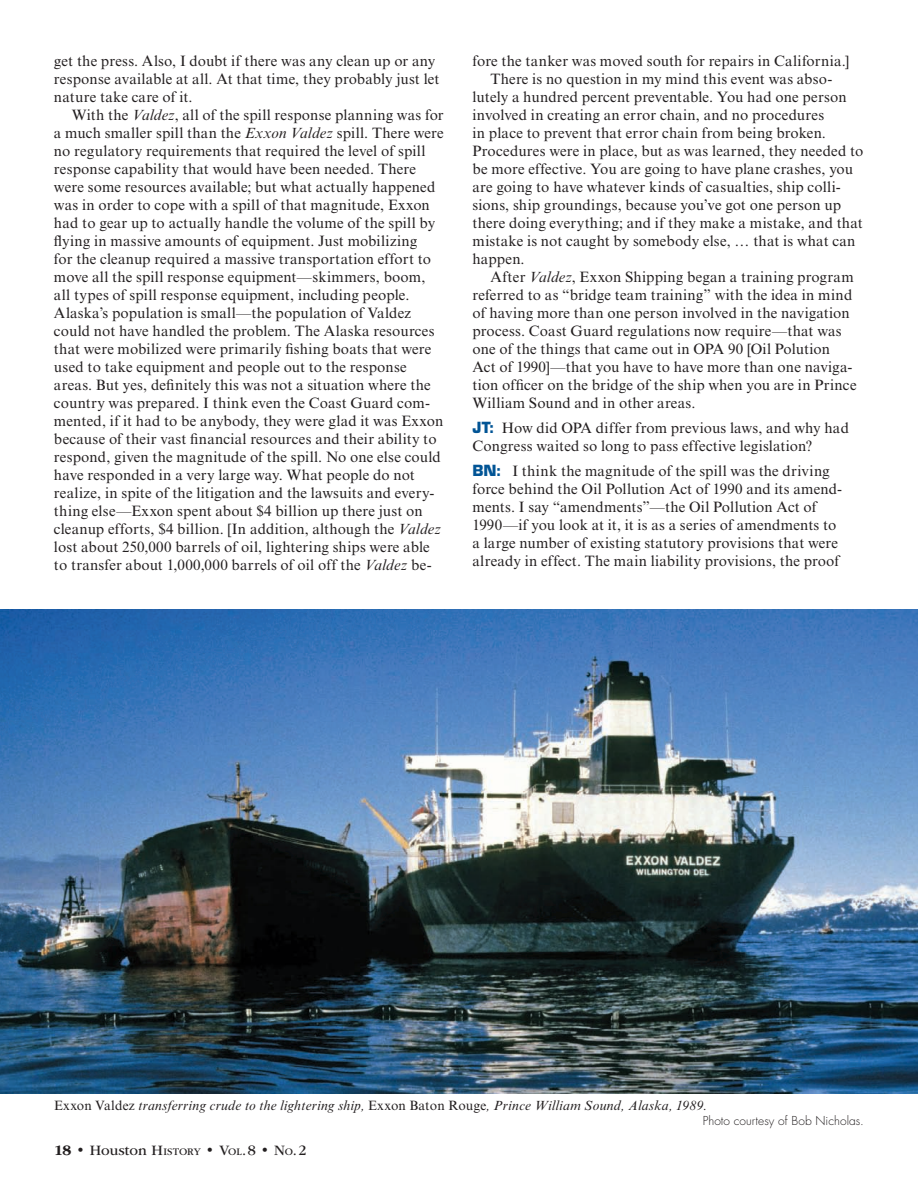
<style>
.page{position:relative;width:918px;height:1188px;background:#fff}
.page>*{position:absolute;margin:0;border:0;box-sizing:border-box;transform-origin:0 0}
.t1{font:15px/18px "Times New Roman MT Std";letter-spacing:.01em;color:#231f20}
.t2{font:15px "ITC Garamond Std";letter-spacing:-.005em;color:#231f20}
.t3{font:italic 13.5px "Times New Roman MT Std";letter-spacing:.015em;color:#231f20}
.t4{font:300 12px "Futura Std";letter-spacing:.005em;color:#231f20}
.s1{font-style:italic}
.s2{font-family:"Eurostile LT Std";font-weight:700;color:#015495}
.s3{font-style:normal}
.s4{font-weight:700}
.s5{font-style:inherit}
.s6{font-size:10.5px}
</style>
<div class="page">
<img style="left:0;top:609px;width:918px;height:485px">
<p class="t1" style="left:54px;top:52px;width:387px">get the press. Also, I doubt if there was any clean up or any response available at all. At that time, they probably just let nature take care of it.</p>
<p class="t1" style="left:54px;top:106px;width:391px;text-indent:18px">With the <span class="s1">Valdez</span>, all of the spill response planning was for a much smaller spill than the <span class="s1">Exxon Valdez</span> spill. There were no regulatory requirements that required the level of spill response capability that would have been needed. There were some resources available; but what actually happened was in order to cope with a spill of that magnitude, Exxon had to gear up to actually handle the volume of the spill by flying in massive amounts of equipment. Just mobilizing<br>for the cleanup required a massive transportation effort to move all the spill response equipment—skimmers, boom, all types of spill response equipment, including people.<br>Alaska’s population is small—the population of Valdez could not have handled the problem. The Alaska resources that were mobilized were primarily fishing boats that were used to take equipment and people out to the response areas. But yes, definitely this was not a situation where the country was prepared. I think even the Coast Guard com&shy;mented, if it had to be anybody, they were glad it was Exxon because of their vast financial resources and their ability to respond, given the magnitude of the spill. No one else could have responded in a very large way. What people do not realize, in spite of the litigation and the lawsuits and every&shy;thing else—Exxon spent about $4 billion up there just on cleanup efforts, $4 billion. [In addition, although the <span class="s1">Valdez </span>lost about 250,000 barrels of oil, lightering ships were able to transfer about 1,000,000 barrels of oil off the <span class="s1">Valdez</span> be-</p>
<p class="t1" style="left:472px;top:52px;width:378px">fore the tanker was moved south for repairs in California.]</p>
<p class="t1" style="left:490px;top:70px;width:343px">There is no question in my mind this event was abso-</p>
<p class="t1" style="left:472px;top:88px;width:376px">lutely a hundred percent preventable. You had one person</p>
<p class="t1" style="left:472px;top:106px;width:353px">involved in creating an error chain, and no procedures</p>
<p class="t1" style="left:472px;top:124px;width:355px">in place to prevent that error chain from being broken.</p>
<p class="t1" style="left:472px;top:142px;width:393px">Procedures were in place, but as was learned, they needed to</p>
<p class="t1" style="left:472px;top:160px;width:382px">be more effective. You are going to have plane crashes, you</p>
<p class="t1" style="left:472px;top:178px;width:370px">are going to have whatever kinds of casualties, ship colli-</p>
<p class="t1" style="left:472px;top:196px;width:370px">sions, ship groundings, because you’ve got one person up</p>
<p class="t1" style="left:472px;top:214px;width:392px">there doing everything; and if they make a mistake, and that</p>
<p class="t1" style="left:472px;top:232px;width:384px">mistake is not caught by somebody else, … that is what can</p>
<p class="t1" style="left:472px;top:250px;width:54px">happen.</p>
<p class="t1" style="left:490px;top:268px;width:365px">After <span class="s1">Valdez</span>, Exxon Shipping began a training program</p>
<p class="t1" style="left:472px;top:286px;width:381px">referred to as “bridge team training” with the idea in mind</p>
<p class="t1" style="left:472px;top:304px;width:379px">of having more than one person involved in the navigation</p>
<p class="t1" style="left:472px;top:322px;width:371px">process. Coast Guard regulations now require—that was</p>
<p class="t1" style="left:472px;top:340px;width:359px">one of the things that came out in OPA 90 [Oil Polution</p>
<p class="t1" style="left:472px;top:358px;width:381px">Act of 1990]—that you have to have more than one naviga-</p>
<p class="t1" style="left:472px;top:376px;width:386px">tion officer on the bridge of the ship when you are in Prince</p>
<p class="t1" style="left:472px;top:394px;width:225px">William Sound and in other areas.</p>
<p class="t1" style="left:472px;top:419px;width:378px"><span class="s2">JT:</span> How did OPA differ from previous laws, and why had<br>Congress waited so long to pass effective legislation?</p>
<p class="t1" style="left:472px;top:462px;width:371px"><span class="s2">BN:</span> I think the magnitude of the spill was the driving force behind the Oil Pollution Act of 1990 and its amend&shy;ments. I say “amendments”—the Oil Pollution Act of 1990—if you look at it, it is as a series of amendments to a large number of existing statutory provisions that were already in effect. The main liability provisions, the proof</p>
<p class="t3" style="left:54px;top:1098px;width:655px"><span class="s3">Exxon Valdez</span> transferring crude to the lightering ship, <span class="s3">Exxon Baton Rouge</span>, Prince William Sound, Alaska, 1989.</p>
<p class="t4" style="left:703px;top:1113px;width:163px">Photo courtesy of Bob Nicholas.</p>
<p class="t2" style="left:54px;top:1142px;width:254px"><span class="s4">18</span> • Houston <span class="s5">H</span><span class="s6">ISTORY</span> • <span class="s5">V</span><span class="s6">OL</span><span class="s5">.</span>8 • <span class="s5">N</span><span class="s6">O</span><span class="s5">.</span>2</p>
</div>
